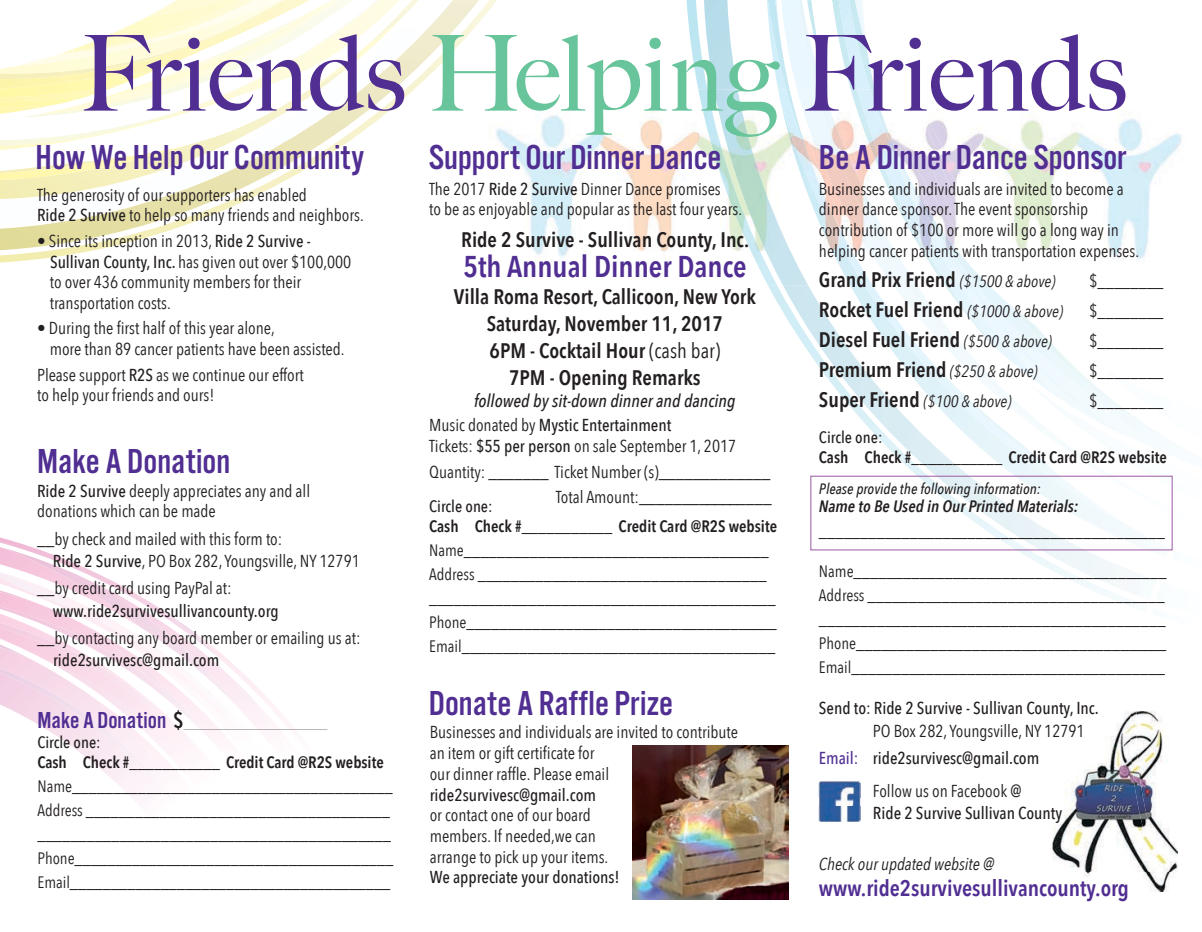
<style>
.page{position:relative;width:1202px;height:932px;background:#fff}
.page>*{position:absolute;margin:0;border:0;box-sizing:border-box;transform-origin:0 0}
.t1{font:500 105px "Big Caslon";color:#502e92}
.t2{font:36px "Alternate Got No 3 D";color:#502e92}
.t3{font:600 30px "Avenir Next Condensed";color:#502e92}
.t4{font:600 22.5px "Avenir Next Condensed";color:#502e92}
.t5{font:600 21px/27px "Avenir Next Condensed";color:#231f20;text-align:center}
.t6{font:italic 500 18px "Avenir Next Condensed";color:#231f20}
.t7{font:200 18px "Avenir Next Condensed";color:#231f20}
.t8{font:17.25px/20.7px "Avenir Next Condensed";color:#231f20}
.t9{font:500 17.25px "Avenir Next Condensed";color:#231f20}
.t10{font:italic 17.25px "Avenir Next Condensed";color:#231f20}
.t11{font:16.5px/24px "Avenir Next Condensed";color:#231f20}
.t12{font:600 16.5px/19.8px "Avenir Next Condensed";color:#231f20}
.t13{font:italic 600 16.5px "Avenir Next Condensed";color:#231f20}
.t14{font:italic 16.5px "Avenir Next Condensed";color:#231f20}
.t15{font:italic 500 15px "Avenir Next Condensed";color:#231f20}
.s1{color:#67c49b}
.s2{font-weight:500}
.s3{font-family:"Alternate Got No 3 D";font-weight:400;font-size:24px;color:#502e92}
.s4{font-family:"Alternate Got No 3 D";font-weight:400;font-size:24px}
.s5{font-weight:400}
.s6{font-weight:400;font-style:italic;font-size:16.5px}
.s7{font-size:18px}
.s8{font-weight:600;font-style:normal;font-size:21px}
.s9{font-weight:500;color:#502e92}
</style>
<div class="page">
<svg style="left:0;top:0;width:497px;height:262px"></svg>
<svg style="left:339px;top:0;width:90px;height:158px"></svg>
<svg style="left:0;top:18px;width:402px;height:162px"></svg>
<svg style="left:419px;top:0;width:12px;height:12px"></svg>
<svg style="left:0;top:0;width:339px;height:120px"></svg>
<svg style="left:686px;top:0;width:438px;height:601px"></svg>
<svg style="left:760px;top:0;width:413px;height:558px"></svg>
<svg style="left:767px;top:0;width:358px;height:524px"></svg>
<svg style="left:758px;top:0;width:3px;height:18px"></svg>
<svg style="left:855px;top:0;width:24px;height:439px"></svg>
<svg style="left:879px;top:0;width:294px;height:478px"></svg>
<svg style="left:861px;top:0;width:121px;height:90px"></svg>
<svg style="left:0;top:537px;width:282px;height:260px"></svg>
<img style="left:132px;top:752px;width:91px;height:47px">
<img style="left:153px;top:756px;width:93px;height:43px">
<svg style="left:928px;top:285px;width:245px;height:209px"></svg>
<svg style="left:1130px;top:534px;width:43px;height:24px"></svg>
<img style="left:444px;top:90px;width:254px;height:195px">
<img style="left:698px;top:90px;width:80px;height:195px">
<img style="left:872px;top:90px;width:10px;height:195px">
<img style="left:778px;top:90px;width:94px;height:195px">
<img style="left:1097px;top:90px;width:82px;height:195px">
<img style="left:888px;top:90px;width:71px;height:166px">
<img style="left:875px;top:90px;width:53px;height:128px">
<img style="left:890px;top:142px;width:73px;height:143px">
<img style="left:880px;top:90px;width:7px;height:17px">
<img style="left:959px;top:90px;width:138px;height:181px">
<img style="left:963px;top:100px;width:148px;height:185px">
<img style="left:1052px;top:714px;width:126px;height:177px">
<img style="left:1130px;top:711px;width:33px;height:161px">
<img style="left:1052px;top:806px;width:10px;height:17px">
<img style="left:632px;top:745px;width:156px;height:154px">
<img style="left:819px;top:781px;width:41px;height:25px">
<img style="left:819px;top:783px;width:41px;height:14px">
<img style="left:819px;top:806px;width:41px;height:16px">
<div style="left:810px;top:475px;width:362px;height:75px;border:1px solid #a46bac"></div>
<h1 class="t1" style="left:80px;top:-13px;width:1048px">Friends <span class="s1">Helping</span> Friends</h1>
<h2 class="t2" style="left:36px;top:138px;width:330px">How We Help Our Community</h2>
<h2 class="t2" style="left:429px;top:138px;width:294px">Support Our Dinner Dance</h2>
<h2 class="t2" style="left:819px;top:138px;width:309px">Be A Dinner Dance Sponsor</h2>
<p class="t8" style="left:37px;top:183px;width:328px">The generosity of our supporters has enabled<br><span class="s2">Ride 2 Survive</span> to help so many friends and neighbors.</p>
<p class="t8" style="left:50px;top:230px;width:303px;text-indent:-13px">• Since its inception in 2013, <span class="s2">Ride 2 Survive - Sullivan County, Inc.</span> has given out over $100,000 to over 436 community members for their transportation costs.</p>
<p class="t8" style="left:50px;top:317px;width:296px;text-indent:-13px">• During the first half of this year alone,<br>more than 89 cancer patients have been assisted.</p>
<p class="t8" style="left:37px;top:363px;width:268px">Please support <span class="s2">R2S</span> as we continue our effort to help your friends and ours!</p>
<h2 class="t2" style="left:37px;top:442px;width:195px">Make A Donation</h2>
<p class="t8" style="left:37px;top:479px;width:274px"><span class="s2">Ride 2 Survive</span> deeply appreciates any and all donations which can be made</p>
<p class="t8" style="left:53px;top:526px;width:308px;line-height:22.5px;text-indent:-16px">__by check and mailed with this form to:<br><span class="s2">Ride 2 Survive</span>, PO Box 282, Youngsville, NY 12791</p>
<p class="t8" style="left:37px;top:576px;width:196px">__by credit card using PayPal at:</p>
<p class="t9" style="left:53px;top:600px;width:227px">www.ride2survivesullivancounty.org</p>
<p class="t8" style="left:37px;top:626px;width:325px">__by contacting any board member or emailing us at:</p>
<p class="t9" style="left:53px;top:649px;width:168px">ride2survivesc@gmail.com</p>
<p class="t7" style="left:38px;top:711px;width:291px"><span class="s3">Make A Donation</span> <span class="s4">$</span>________________</p>
<p class="t12" style="left:38px;top:731px;width:348px"><span class="s2">Circle one:<br></span>Cash Check #<span class="s5">___________</span> Credit Card @R2S website</p>
<p class="t11" style="left:38px;top:773px;width:357px">Name_______________________________________ Address _____________________________________ ___________________________________________ Phone_______________________________________ Email_______________________________________</p>
<p class="t8" style="left:429px;top:177px;width:314px">The 2017 <span class="s2">Ride 2 Survive</span> Dinner Dance promises<br>to be as enjoyable and popular as the last four years.</p>
<p class="t5" style="left:461px;top:225px;width:289px">Ride 2 Survive - Sullivan County, Inc.</p>
<h3 class="t3" style="left:463px;top:240px;width:285px">5th Annual Dinner Dance</h3>
<p class="t5" style="left:454px;top:282px;width:304px">Villa Roma Resort, Callicoon, New York<br>Saturday, November 11, 2017<br>6PM - Cocktail Hour <span class="s5">(cash bar)<br></span>7PM - Opening Remarks</p>
<p class="t6" style="left:474px;top:390px;width:263px">followed by sit-down dinner and dancing</p>
<p class="t8" style="left:429px;top:414px;width:309px">Music donated by <span class="s2">Mystic Entertainment<br></span>Tickets: <span class="s2">$55 per person</span> on sale September 1, 2017</p>
<p class="t8" style="left:429px;top:458px;width:344px;line-height:25.5px;text-align:right">Quantity: _______ Ticket Number (s)_____________<br>Total Amount:________________</p>
<p class="t12" style="left:429px;top:496px;width:349px"><span class="s2">Circle one:<br></span>Cash Check #<span class="s5">___________</span> Credit Card @R2S website</p>
<p class="t11" style="left:429px;top:537px;width:349px">Name_____________________________________ Address ___________________________________ __________________________________________ Phone______________________________________ Email______________________________________</p>
<h2 class="t2" style="left:429px;top:683px;width:246px">Donate A Raffle Prize</h2>
<p class="t8" style="left:430px;top:721px;width:310px">Businesses and individuals are invited to contribute an item or gift certificate for<br>our dinner raffle. Please email</p>
<p class="t9" style="left:430px;top:784px;width:168px">ride2survivesc@gmail.com</p>
<p class="t8" style="left:430px;top:804px;width:180px">or contact one of our board members. If needed,we can arrange to pick up your items.</p>
<p class="t9" style="left:430px;top:866px;width:191px">We appreciate your donations!</p>
<p class="t8" style="left:819px;top:177px;width:322px">Businesses and individuals are invited to become a dinner dance sponsor. The event sponsorship contribution of $100 or more will go a long way in helping cancer patients with transportation expenses.</p>
<p class="t5" style="left:819px;top:265px;width:238px">Grand Prix Friend <span class="s6">($1500 &amp; above)</span></p>
<p class="t11" style="left:1089px;top:268px;width:76px"><span class="s7">$</span>________</p>
<p class="t5" style="left:819px;top:295px;width:245px">Rocket Fuel Friend <span class="s6">($1000 &amp; above)</span></p>
<p class="t11" style="left:1089px;top:298px;width:76px"><span class="s7">$</span>________</p>
<p class="t5" style="left:819px;top:325px;width:234px">Diesel Fuel Friend <span class="s6">($500 &amp; above)</span></p>
<p class="t11" style="left:1089px;top:328px;width:76px"><span class="s7">$</span>________</p>
<p class="t5" style="left:819px;top:355px;width:220px">Premium Friend <span class="s6">($250 &amp; above)</span></p>
<p class="t11" style="left:1089px;top:358px;width:76px"><span class="s7">$</span>________</p>
<p class="t14" style="left:819px;top:391px;width:194px"><span class="s8">Super Friend</span> ($100 &amp; above)</p>
<p class="t11" style="left:1089px;top:388px;width:76px"><span class="s7">$</span>________</p>
<p class="t12" style="left:819px;top:427px;width:349px"><span class="s2">Circle one:<br></span>Cash Check #<span class="s5">___________</span> Credit Card @R2S website</p>
<p class="t15" style="left:819px;top:480px;width:223px">Please provide the following information:</p>
<p class="t13" style="left:819px;top:496px;width:261px">Name to Be Used in Our Printed Materials:</p>
<p class="t11" style="left:819px;top:518px;width:347px">__________________________________________</p>
<p class="t11" style="left:819px;top:558px;width:349px;text-align:justify">Name______________________________________ Address ____________________________________ __________________________________________ Phone______________________________________ Email______________________________________</p>
<p class="t9" style="left:819px;top:697px;width:281px">Send to: Ride 2 Survive - Sullivan County, Inc.</p>
<p class="t8" style="left:819px;top:716px;width:267px;line-height:27px;text-indent:54px">PO Box 282, Youngsville, NY 12791<br><span class="s9">Email:</span> <span class="s2">ride2survivesc@gmail.com</span></p>
<p class="t8" style="left:873px;top:779px;width:150px">Follow us on Facebook @</p>
<p class="t9" style="left:873px;top:802px;width:191px">Ride 2 Survive Sullivan County</p>
<p class="t10" style="left:819px;top:853px;width:177px">Check our updated website @</p>
<h3 class="t4" style="left:819px;top:868px;width:311px">www.ride2survivesullivancounty.org</h3>
</div>
